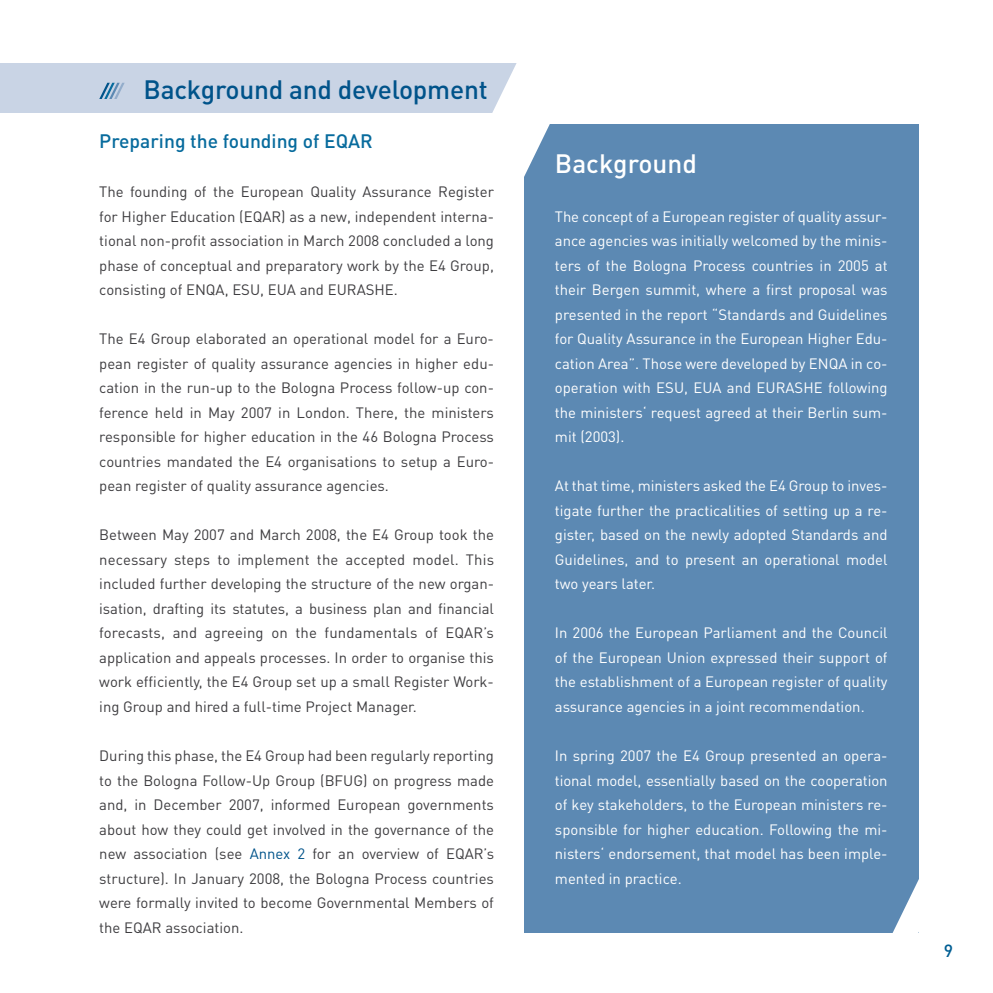
<style>
.page{position:relative;width:993px;height:993px;background:#fff}
.page>*{position:absolute;margin:0;border:0;box-sizing:border-box;transform-origin:0 0}
.t1{font:500 26.25px "DINOT";letter-spacing:-.01em;color:#00538a}
.t2{font:500 26.25px "DINOT";color:#fff}
.t3{font:500 19.25px "DINOT";color:#076b9d}
.t4{font:500 17.5px "DINOT";color:#005e93}
.t5{font:14.88px/24.5px "DINOT";color:#3e3d40}
.t6{font:14.88px/24.5px "DINOT";color:#fff;text-align:justify}
.s1{color:#00538a}
</style>
<div class="page">
<div style="left:0;top:63px;width:516px;height:49px;background:#c9d4e5"></div>
<svg style="left:99px;top:83px;width:26px;height:16px"></svg>
<div style="left:523px;top:124px;width:395px;height:808px;background:#5c89b3"></div>
<svg style="left:491px;top:63px;width:59px;height:121px"></svg>
<svg style="left:888px;top:864px;width:31px;height:69px"></svg>
<h1 class="t1" style="left:143px;top:72px;width:345px">Background and development</h1>
<p class="t3" style="left:99px;top:128px;width:275px">Preparing the founding of EQAR</p>
<p class="t5" style="left:99px;top:179px;width:396px">The founding of the European Quality Assurance Register for Higher Education (EQAR) as a new, independent interna&shy;tional non-profit association in March 2008 concluded a long phase of conceptual and preparatory work by the E4 Group, consisting of ENQA, ESU, EUA and EURASHE.</p>
<p class="t5" style="left:99px;top:326px;width:396px;text-align:justify">The E4 Group elaborated an operational model for a Euro&shy;pean register of quality assurance agencies in higher edu&shy;cation in the run-up to the Bologna Process follow-up con&shy;ference held in May 2007 in London. There, the ministers responsible for higher education in the 46 Bologna Process countries mandated the E4 organisations to setup a Euro&shy;pean register of quality assurance agencies.</p>
<p class="t5" style="left:99px;top:522px;width:396px">Between May 2007 and March 2008, the E4 Group took the necessary steps to implement the accepted model. This included further developing the structure of the new organ&shy;isation, drafting its statutes, a business plan and financial forecasts, and agreeing on the fundamentals of EQAR’s application and appeals processes. In order to organise this work efficiently, the E4 Group set up a small Register Work&shy;ing Group and hired a full-time Project Manager.</p>
<p class="t5" style="left:99px;top:742px;width:396px;text-align:justify">During this phase, the E4 Group had been regularly reporting to the Bologna Follow-Up Group (BFUG) on progress made and, in December 2007, informed European governments about how they could get involved in the governance of the new association (see <span class="s1">Annex 2</span> for an overview of EQAR’s structure). In January 2008, the Bologna Process countries were formally invited to become Governmental Members of the EQAR association.</p>
<h1 class="t2" style="left:554px;top:145px;width:143px">Background</h1>
<p class="t6" style="left:554px;top:203px;width:334px;text-align:left">The concept of a European register of quality assur&shy;ance agencies was initially welcomed by the minis&shy;ters of the Bologna Process countries in 2005 at their Bergen summit, where a first proposal was presented in the report “Standards and Guidelines for Quality Assurance in the European Higher Edu&shy;cation Area”. Those were developed by ENQA in co&shy;operation with ESU, EUA and EURASHE following the ministers‘ request agreed at their Berlin sum&shy;mit (2003).</p>
<p class="t6" style="left:554px;top:473px;width:334px">At that time, ministers asked the E4 Group to inves&shy;tigate further the practicalities of setting up a re&shy;gister, based on the newly adopted Standards and Guidelines, and to present an operational model two years later.</p>
<p class="t6" style="left:554px;top:620px;width:334px">In 2006 the European Parliament and the Council of the European Union expressed their support of the establishment of a European register of quality assurance agencies in a joint recommendation.</p>
<p class="t6" style="left:554px;top:742px;width:334px">In spring 2007 the E4 Group presented an opera&shy;tional model, essentially based on the cooperation of key stakeholders, to the European ministers re&shy;sponsible for higher education. Following the mi&shy;nisters‘ endorsement, that model has been imple&shy;mented in practice.</p>
<p class="t4" style="left:943px;top:938px;width:11px">9</p>
</div>
